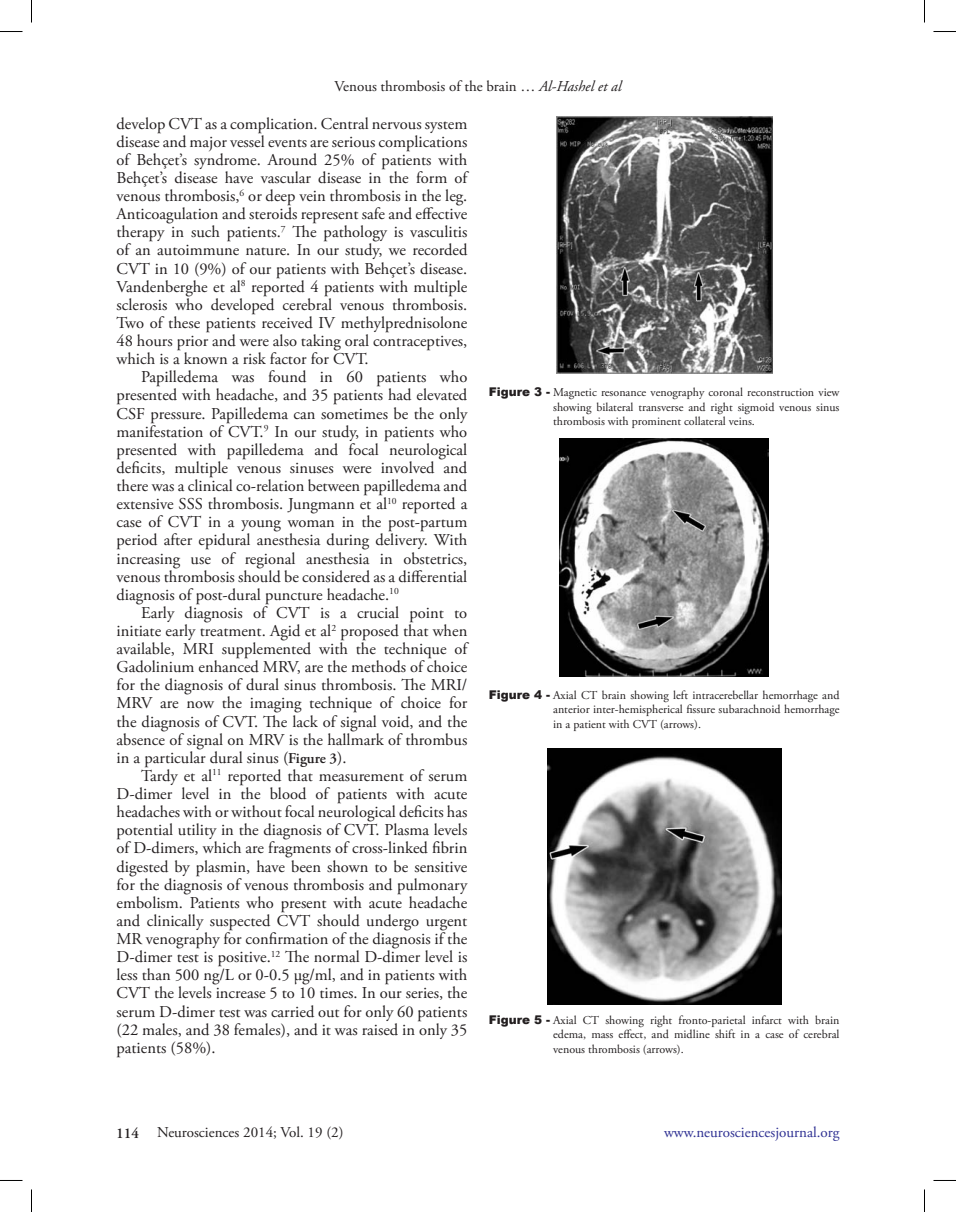
<style>
.page{position:relative;width:956px;height:1212px;background:#fff}
.page>*{position:absolute;margin:0;border:0;box-sizing:border-box;transform-origin:0 0}
.t1{font:16.5px/18.1px "Adobe Garamond Pro";color:#231f20;text-align:justify}
.t2{font:15px "Adobe Garamond Pro";color:#231f20}
.t3{font:15px "Adobe Garamond Pro";color:#2e3092}
.t4{font:600 15px "Adobe Garamond Pro";color:#231f20}
.t5{font:12px/14.4px "Adobe Garamond Pro";color:#231f20;text-align:justify}
.s1{font-style:italic}
.s2{font-weight:600;font-size:15px}
.s3{font-family:"Arial";font-weight:900}
</style>
<div class="page">
<img style="left:556px;top:117px;width:216px;height:256px">
<img style="left:560px;top:439px;width:208px;height:237px">
<img style="left:547px;top:748px;width:234px;height:256px">
<svg style="left:0;top:31px;width:22px;height:1px"></svg>
<svg style="left:933px;top:31px;width:23px;height:1px"></svg>
<svg style="left:31px;top:0;width:1px;height:22px"></svg>
<svg style="left:31px;top:1189px;width:1px;height:22px"></svg>
<svg style="left:924px;top:0;width:1px;height:22px"></svg>
<svg style="left:924px;top:1189px;width:1px;height:22px"></svg>
<p class="t2" style="left:335px;top:77px;width:288px">Venous thrombosis of the brain … <span class="s1">Al-Hashel et al</span></p>
<p class="t1" style="left:117px;top:115px;width:352px">develop CVT as a complication. Central nervous system disease and major vessel events are serious complications of Behçet’s syndrome. Around 25% of patients with Behçet’s disease have vascular disease in the form of venous thrombosis,<sup>6</sup> or deep vein thrombosis in the leg.<br>Anticoagulation and steroids represent safe and effective therapy in such patients.<sup>7</sup> The pathology is vasculitis of an autoimmune nature. In our study, we recorded CVT in 10 (9%) of our patients with Behçet’s disease.<br>Vandenberghe et al<sup>8</sup> reported 4 patients with multiple sclerosis who developed cerebral venous thrombosis.<br>Two of these patients received IV methylprednisolone 48 hours prior and were also taking oral contraceptives, which is a known a risk factor for CVT.</p>
<p class="t1" style="left:117px;top:368px;width:352px;text-indent:25px">Papilledema was found in 60 patients who presented with headache, and 35 patients had elevated CSF pressure. Papilledema can sometimes be the only manifestation of CVT.<sup>9</sup> In our study, in patients who presented with papilledema and focal neurological deficits, multiple venous sinuses were involved and there was a clinical co-relation between papilledema and extensive SSS thrombosis. Jungmann et al<sup>10</sup> reported a case of CVT in a young woman in the post-partum period after epidural anesthesia during delivery. With increasing use of regional anesthesia in obstetrics, venous thrombosis should be considered as a differential diagnosis of post-dural puncture headache.<sup>10</sup></p>
<p class="t1" style="left:117px;top:604px;width:352px;text-indent:25px">Early diagnosis of CVT is a crucial point to initiate early treatment. Agid et al<sup>2</sup> proposed that when available, MRI supplemented with the technique of Gadolinium enhanced MRV, are the methods of choice for the diagnosis of dural sinus thrombosis. The MRI/ MRV are now the imaging technique of choice for the diagnosis of CVT. The lack of signal void, and the absence of signal on MRV is the hallmark of thrombus in a particular dural sinus (<span class="s2">Figure 3</span>).</p>
<p class="t1" style="left:117px;top:767px;width:352px;text-indent:25px">Tardy et al<sup>11</sup> reported that measurement of serum D-dimer level in the blood of patients with acute headaches with or without focal neurological deficits has potential utility in the diagnosis of CVT. Plasma levels of D-dimers, which are fragments of cross-linked fibrin digested by plasmin, have been shown to be sensitive for the diagnosis of venous thrombosis and pulmonary embolism. Patients who present with acute headache and clinically suspected CVT should undergo urgent MR venography for confirmation of the diagnosis if the D-dimer test is positive.<sup>12</sup> The normal D-dimer level is less than 500 ng/L or 0-0.5 µg/ml, and in patients with CVT the levels increase 5 to 10 times. In our series, the serum D-dimer test was carried out for only 60 patients (22 males, and 38 females), and it was raised in only 35 patients (58%).</p>
<p class="t5" style="left:553px;top:385px;width:288px;text-indent:-64px"><span class="s3">Figure 3 -</span> Magnetic resonance venography coronal reconstruction view showing bilateral transverse and right sigmoid venous sinus thrombosis with prominent collateral veins.</p>
<p class="t5" style="left:553px;top:688px;width:288px;text-indent:-64px"><span class="s3">Figure 4 -</span> Axial CT brain showing left intracerebellar hemorrhage and anterior inter-hemispherical fissure subarachnoid hemorrhage in a patient with CVT (arrows).</p>
<p class="t5" style="left:553px;top:1012px;width:288px;text-indent:-64px"><span class="s3">Figure 5 -</span> Axial CT showing right fronto-parietal infarct with brain edema, mass effect, and midline shift in a case of cerebral venous thrombosis (arrows).</p>
<p class="t4" style="left:116px;top:1123px;width:24px">114</p>
<p class="t2" style="left:157px;top:1123px;width:188px">Neurosciences 2014; Vol. 19 (2)</p>
<p class="t3" style="left:664px;top:1123px;width:177px">www.neurosciencesjournal.org</p>
</div>
